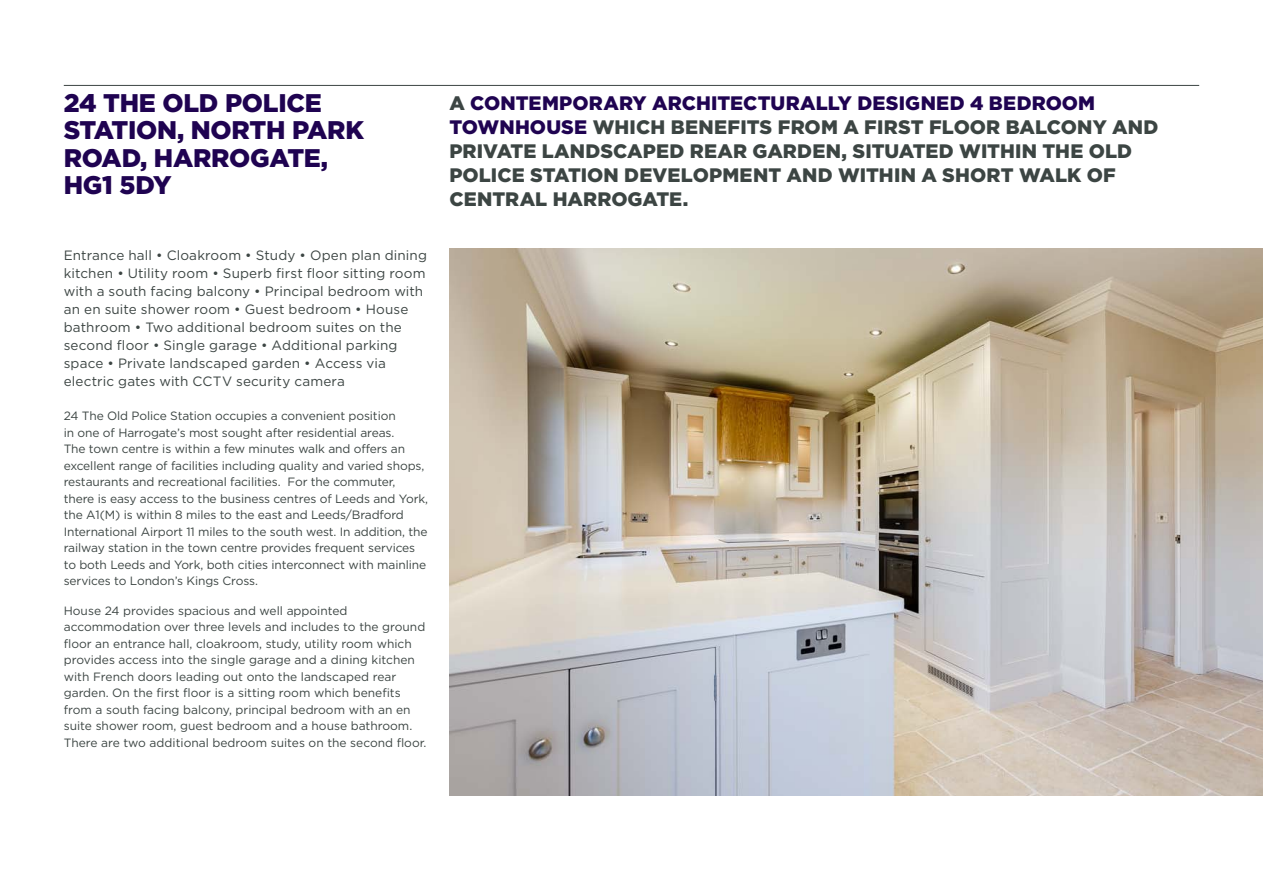
<style>
.page{position:relative;width:1263px;height:893px;background:#fff}
.page>*{position:absolute;margin:0;border:0;box-sizing:border-box;transform-origin:0 0}
.Page2_Address{font:900 25.5px/27px "Gotham";letter-spacing:-.01em;color:#1f0351}
.Page2_Strapline{font:900 19.5px/24px "Gotham";letter-spacing:.005em;color:#3c4543}
.Page2_Room_Names_EPC{font:13.5px/18px "Gotham";letter-spacing:.01em;color:#3c4543}
.Body_Header{font:12px/16.5px "Gotham";letter-spacing:-.01em;color:#3c4543}
.s1{color:#1f0351}
</style>
<div class="page">
<hr style="left:64px;top:85px;width:1135px;height:1px;background:#3c4543">
<img style="left:449px;top:249px;width:814px;height:547px">
<p class="Page2_Address" style="left:64px;top:90px;width:302px">24 THE OLD POLICE<br>STATION, NORTH PARK<br>ROAD, HARROGATE,<br>HG1 5DY</p>
<p class="Page2_Strapline" style="left:449px;top:91px;width:711px">A <span class="s1">CONTEMPORARY ARCHITECTURALLY DESIGNED 4 BEDROOM TOWNHOUSE</span> WHICH BENEFITS FROM A FIRST FLOOR BALCONY AND PRIVATE LANDSCAPED REAR GARDEN, SITUATED WITHIN THE OLD POLICE STATION DEVELOPMENT AND WITHIN A SHORT WALK OF CENTRAL HARROGATE.</p>
<p class="Page2_Room_Names_EPC" style="left:64px;top:246px;width:365px">Entrance hall • Cloakroom • Study • Open plan dining kitchen • Utility room • Superb first floor sitting room with a south facing balcony • Principal bedroom with an en suite shower room • Guest bedroom • House bathroom • Two additional bedroom suites on the second floor • Single garage • Additional parking space • Private landscaped garden • Access via electric gates with CCTV security camera</p>
<p class="Body_Header" style="left:64px;top:408px;width:366px">24 The Old Police Station occupies a convenient position<br>in one of Harrogate’s most sought after residential areas.<br>The town centre is within a few minutes walk and offers an excellent range of facilities including quality and varied shops, restaurants and recreational facilities. For the commuter, there is easy access to the business centres of Leeds and York, the A1(M) is within 8 miles to the east and Leeds/Bradford International Airport 11 miles to the south west. In addition, the railway station in the town centre provides frequent services to both Leeds and York, both cities interconnect with mainline services to London’s Kings Cross.</p>
<p class="Body_Header" style="left:64px;top:602px;width:364px">House 24 provides spacious and well appointed accommodation over three levels and includes to the ground floor an entrance hall, cloakroom, study, utility room which provides access into the single garage and a dining kitchen with French doors leading out onto the landscaped rear garden. On the first floor is a sitting room which benefits from a south facing balcony, principal bedroom with an en suite shower room, guest bedroom and a house bathroom.<br>There are two additional bedroom suites on the second floor.</p>
</div>
